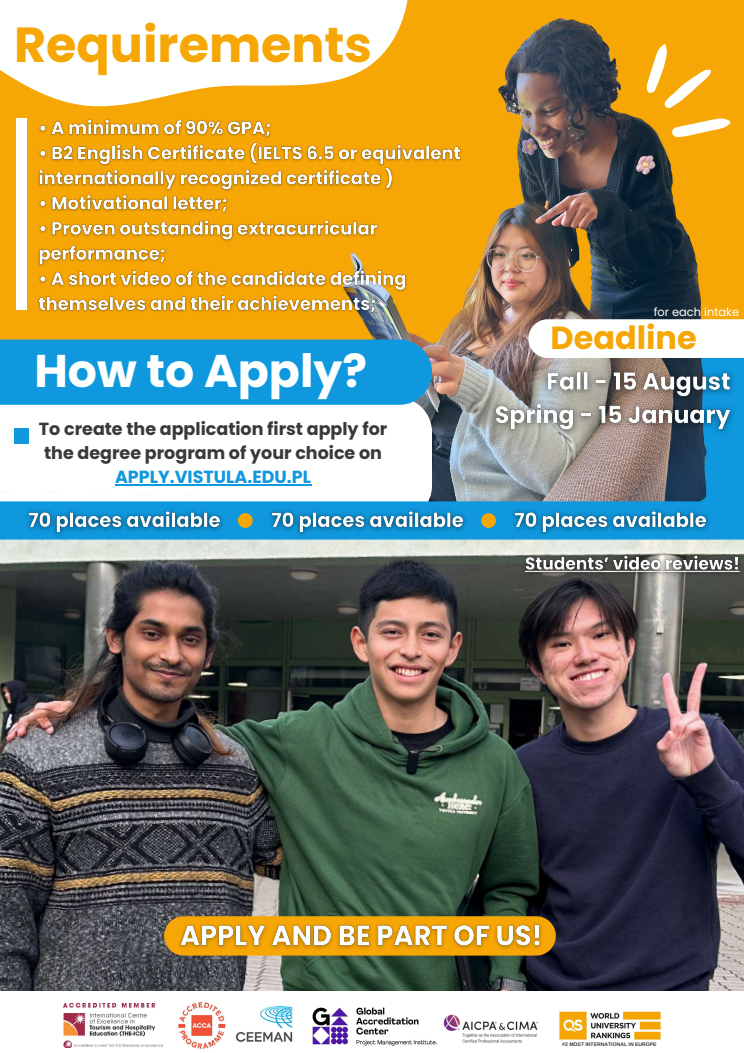
<style>
.page{position:relative;width:744px;height:1053px;background:#fff}
.page>*{position:absolute;margin:0;border:0;box-sizing:border-box;transform-origin:0 0}
.t1{font:700 49.2px "Poppins";color:#f6a605}
.t2{font:700 45.8px "Poppins";color:#feffff}
.t3{font:700 31.92px "Poppins";color:#f6a605}
.t4{font:700 17.52px/24.3px "Poppins";color:#3a3838;text-align:center}
.t5{font:700 17.52px "Poppins";color:#0f98de}
.t6{font:11.44px "Poppins";color:#feffff}
.t7{font:700 5.12px "Arimo";color:#3a3838}
</style>
<div class="page">
<svg style="left:0;top:0;width:432px;height:166px"></svg>
<div style="left:16px;top:118px;width:11px;height:191px;background:#fff"></div>
<img style="left:0;top:539px;width:744px;height:452px">
<img style="left:330px;top:1px;width:414px;height:318px">
<img style="left:235px;top:1005px;width:59px;height:37px">
<img style="left:178px;top:1001px;width:48px;height:48px">
<img style="left:64px;top:1003px;width:99px;height:44px">
<img style="left:444px;top:978px;width:95px;height:65px">
<img style="left:312px;top:1007px;width:126px;height:38px">
<img style="left:558px;top:1010px;width:103px;height:30px">
<svg style="left:164px;top:916px;width:392px;height:39px"></svg>
<svg style="left:647px;top:44px;width:83px;height:93px"></svg>
<svg style="left:0;top:319px;width:744px;height:220px"></svg>
<div style="left:238px;top:513px;width:15px;height:15px;background:#f6a605;border-radius:50%"></div>
<div style="left:481px;top:513px;width:15px;height:15px;background:#f6a605;border-radius:50%"></div>
<img style="left:34px;top:116px;width:431px;height:201px">
<hr style="left:115px;top:484px;width:196px;height:1px;background:#0f98de">
<img style="left:173px;top:916px;width:373px;height:39px">
<img style="left:518px;top:549px;width:226px;height:30px">
<img style="left:486px;top:362px;width:255px;height:78px">
<img style="left:21px;top:503px;width:207px;height:39px">
<img style="left:264px;top:503px;width:207px;height:39px">
<img style="left:507px;top:503px;width:208px;height:39px">
<h1 class="t1" style="left:14px;top:10px;width:359px">Requirements</h1>
<h2 class="t2" style="left:34px;top:339px;width:334px">How to Apply?</h2>
<p class="t4" style="left:39px;top:416px;width:350px">To create the application first apply for the degree program of your choice on</p>
<p class="t5" style="left:115px;top:465px;width:198px">APPLY.VISTULA.EDU.PL</p>
<p class="t6" style="left:654px;top:304px;width:87px">for each intake</p>
<h3 class="t3" style="left:551px;top:316px;width:148px">Deadline</h3>
<p class="t7" style="left:562px;top:1040px;width:96px">#2 MOST INTERNATIONAL IN EUROPE</p>
</div>
